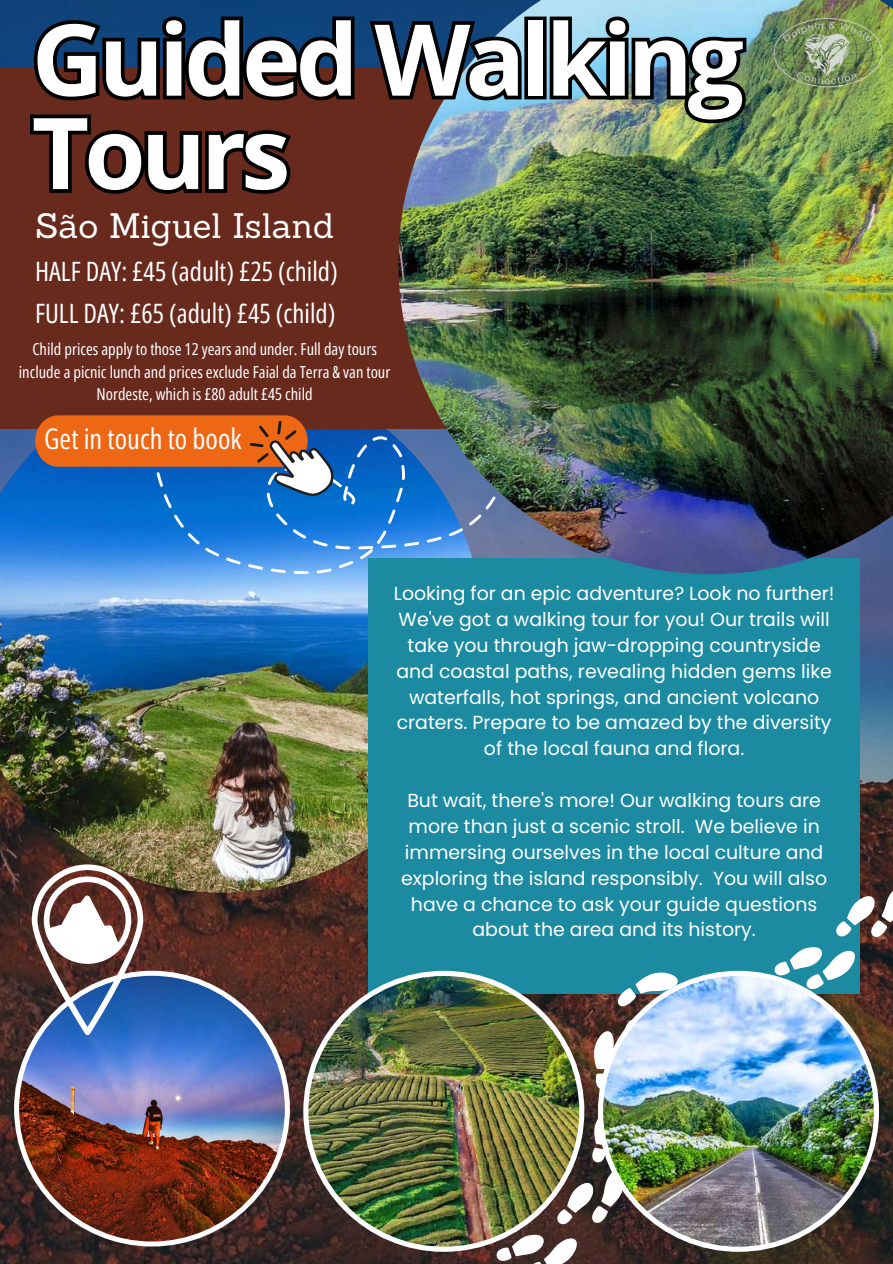
<style>
.page{position:relative;width:893px;height:1264px;background:#fff}
.page>*{position:absolute;margin:0;border:0;box-sizing:border-box;transform-origin:0 0}
.t1{font:700 99.15px/93.3px "Open Sans";letter-spacing:-.05em;color:#fff}
.t2{font:34.5px "Sanchez";color:#fff}
.t3{font:28.35px "Open Sans Condensed";color:#fefefe}
.t4{font:26.7px "Open Sans Condensed";color:#fff}
.t5{font:18.9px/25.8px "Poppins";color:#fff;text-align:center}
.t6{font:16.5px/22.5px "Open Sans Condensed";color:#fff;text-align:center}
</style>
<div class="page">
<img style="left:0;top:0;width:892px;height:1263px">
<img style="left:0;top:428px;width:368px;height:464px">
<div style="left:368px;top:558px;width:491px;height:435px;background:#1c8aa0"></div>
<svg style="left:496px;top:1251px;width:81px;height:12px"></svg>
<svg style="left:584px;top:1168px;width:14px;height:56px"></svg>
<svg style="left:592px;top:947px;width:263px;height:215px"></svg>
<svg style="left:836px;top:885px;width:56px;height:52px"></svg>
<svg style="left:152px;top:428px;width:246px;height:146px;background:#2881d8"></svg>
<div style="left:0;top:68px;width:591px;height:360px;background:#692a1e"></div>
<img style="left:398px;top:0;width:494px;height:574px">
<img style="left:29px;top:0;width:722px;height:145px">
<svg style="left:29px;top:111px;width:267px;height:83px"></svg>
<img style="left:14px;top:970px;width:276px;height:276px">
<img style="left:303px;top:970px;width:281px;height:281px">
<img style="left:598px;top:970px;width:280px;height:281px">
<svg style="left:32px;top:864px;width:111px;height:171px"></svg>
<img style="left:773px;top:13px;width:109px;height:76px">
<svg style="left:35px;top:415px;width:300px;height:81px;background:#946b5f"></svg>
<h1 class="t1" style="left:32px;top:11px;width:713px">Guided Walking<br>Tours</h1>
<h2 class="t2" style="left:35px;top:203px;width:300px">São Miguel Island</h2>
<h3 class="t4" style="left:35px;top:252px;width:304px">HALF DAY: £45 (adult) £25 (child)</h3>
<h3 class="t4" style="left:35px;top:294px;width:302px">FULL DAY: £65 (adult) £45 (child)</h3>
<p class="t6" style="left:19px;top:337px;width:373px">Child prices apply to those 12 years and under. Full day tours include a picnic lunch and prices exclude Faial da Terra &amp; van tour<br>Nordeste, which is £80 adult £45 child</p>
<h3 class="t3" style="left:44px;top:419px;width:199px">Get in touch to book</h3>
<p class="t5" style="left:394px;top:580px;width:442px">Looking for an epic adventure? Look no further!<br>We've got a walking tour for you! Our trails will take you through jaw-dropping countryside and coastal paths, revealing hidden gems like waterfalls, hot springs, and ancient volcano craters. Prepare to be amazed by the diversity of the local fauna and flora.</p>
<p class="t5" style="left:401px;top:787px;width:427px">But wait, there's more! Our walking tours are more than just a scenic stroll. We believe in immersing ourselves in the local culture and exploring the island responsibly. You will also have a chance to ask your guide questions about the area and its history.</p>
</div>
